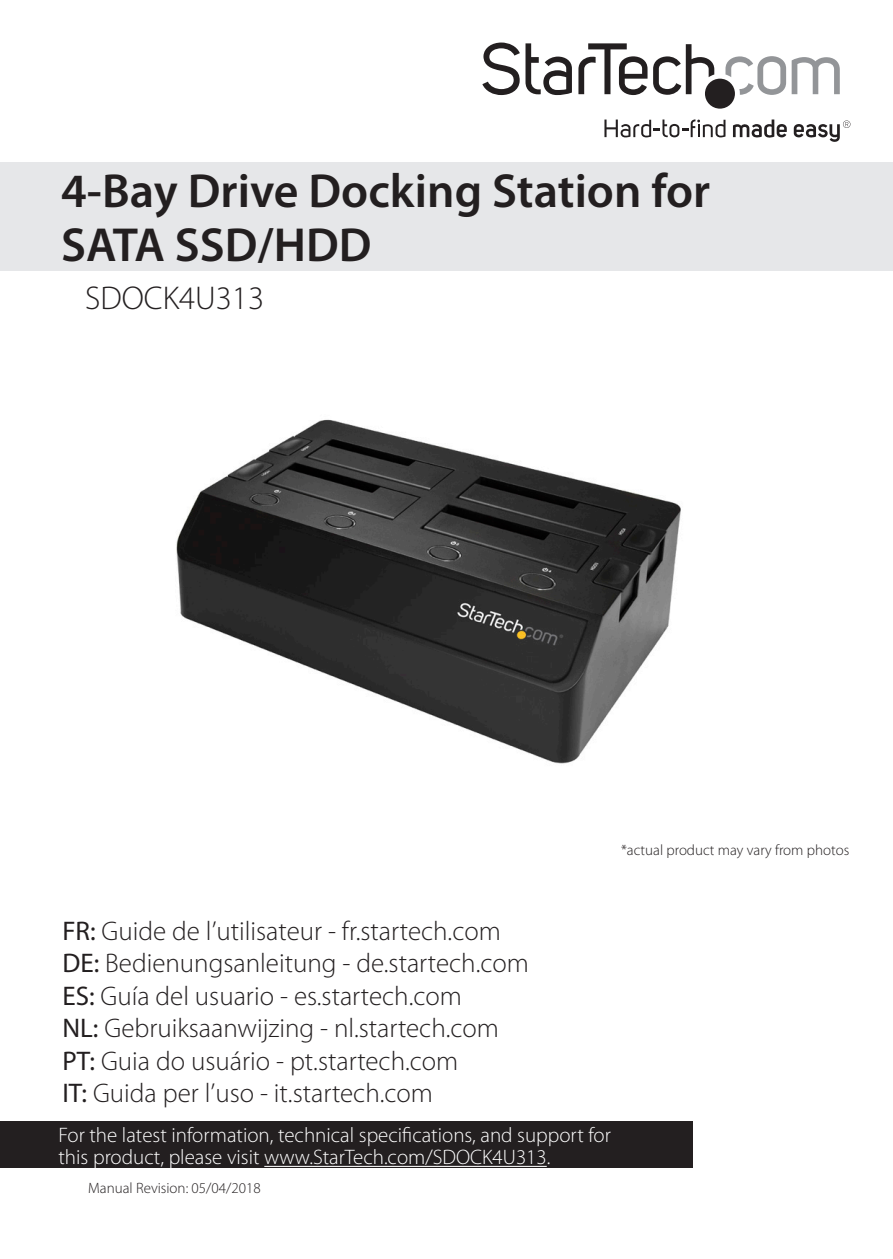
<style>
.page{position:relative;width:893px;height:1259px;background:#fff}
.page>*{position:absolute;margin:0;border:0;box-sizing:border-box;transform-origin:0 0}
.Manual_Description{font:600 48px/54px "Myriad Pro";color:#231f20}
.Manual_Title_SKU{font:300 33px "Myriad Pro";color:#231f20}
.Manual_Description-2{font:300 27px "Myriad Pro";color:#231f20}
.Text{font:300 21px "Myriad Pro";color:#fff}
.Text-2{font:300 15px "Myriad Pro";color:#231f20}
.s1{font-weight:400}
</style>
<div class="page">
<img style="left:135px;top:270px;width:594px;height:494px">
<svg style="left:792px;top:57px;width:48px;height:37px"></svg>
<svg style="left:725px;top:56px;width:61px;height:39px"></svg>
<svg style="left:794px;top:120px;width:56px;height:22px"></svg>
<svg style="left:733px;top:119px;width:54px;height:19px"></svg>
<svg style="left:604px;top:119px;width:121px;height:18px"></svg>
<svg style="left:482px;top:43px;width:90px;height:52px"></svg>
<svg style="left:578px;top:43px;width:69px;height:52px"></svg>
<svg style="left:653px;top:44px;width:61px;height:51px"></svg>
<div style="left:705px;top:79px;width:30px;height:30px;background:#231f20;border-radius:50%"></div>
<div style="left:0;top:1121px;width:692px;height:46px;background:#231f20"></div>
<hr style="left:264px;top:1165px;width:283px;height:2px;background:#fff">
<div style="left:0;top:162px;width:893px;height:108px;background:#e6e7e9"></div>
<p class="Manual_Description" style="left:61px;top:163px;width:651px">4-Bay Drive Docking Station for<br>SATA SSD/HDD</p>
<p class="Manual_Title_SKU" style="left:85px;top:278px;width:181px">SDOCK4U313</p>
<p class="Text-2" style="left:621px;top:840px;width:230px">*actual product may vary from photos</p>
<p class="Manual_Description-2" style="left:62px;top:914px;width:440px"><span class="s1">FR:</span> Guide de l’utilisateur - fr.startech.com</p>
<p class="Manual_Description-2" style="left:62px;top:947px;width:468px"><span class="s1">DE:</span> Bedienungsanleitung - de.startech.com</p>
<p class="Manual_Description-2" style="left:62px;top:979px;width:401px"><span class="s1">ES:</span> Guía del usuario - es.startech.com</p>
<p class="Manual_Description-2" style="left:62px;top:1012px;width:438px"><span class="s1">NL:</span> Gebruiksaanwijzing - nl.startech.com</p>
<p class="Manual_Description-2" style="left:62px;top:1044px;width:397px"><span class="s1">PT:</span> Guia do usuário - pt.startech.com</p>
<p class="Manual_Description-2" style="left:62px;top:1076px;width:372px"><span class="s1">IT:</span> Guida per l’uso - it.startech.com</p>
<p class="Text" style="left:58px;top:1122px;width:554px">For the latest information, technical specifications, and support for</p>
<p class="Text" style="left:58px;top:1144px;width:493px">this product, please visit www.StarTech.com/SDOCK4U313.</p>
<p class="Text-2" style="left:88px;top:1178px;width:174px">Manual Revision: 05/04/2018</p>
</div>
